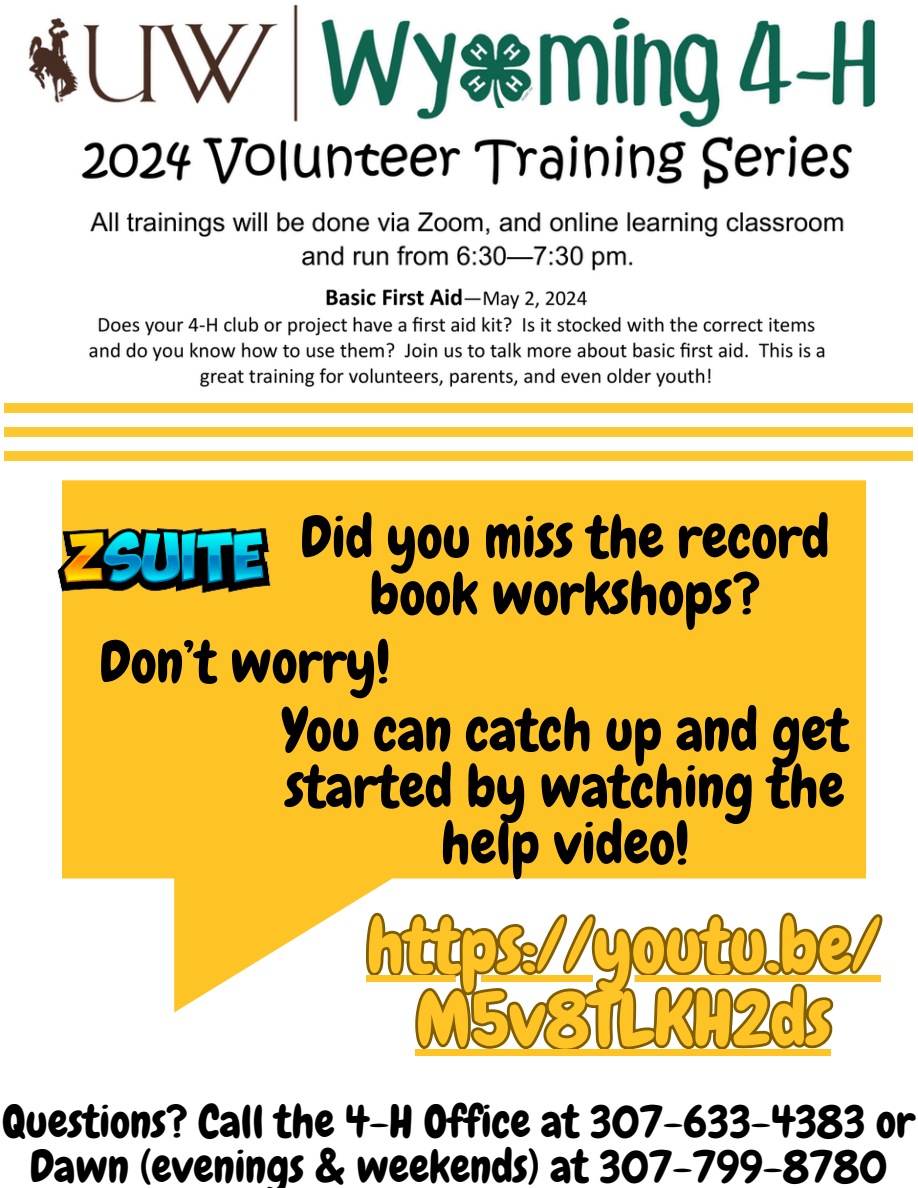
<style>
.page{position:relative;width:918px;height:1188px;background:#fff}
.page>*{position:absolute;margin:0;border:0;box-sizing:border-box;transform-origin:0 0}
.t1{font:74.55px/73.2px "Chewy";color:#fec426;text-align:center}
.t2{font:57.6px/56.6px "Chewy";color:#000;text-align:center}
.t3{font:45px/45px "Chewy";color:#000;text-align:center}
</style>
<div class="page">
<img style="left:4px;top:4px;width:909px;height:400px">
<div style="left:5px;top:404px;width:908px;height:9px;background:#fdc82f"></div>
<div style="left:5px;top:427px;width:908px;height:10px;background:#fdc82f"></div>
<div style="left:5px;top:451px;width:908px;height:9px;background:#fdc82f"></div>
<svg style="left:62px;top:480px;width:804px;height:532px;background:#feca3e"></svg>
<img style="left:57px;top:523px;width:229px;height:71px">
<svg style="left:363px;top:839px;width:520px;height:161px"></svg>
<svg style="left:412px;top:642px;width:426px;height:407px"></svg>
<div style="left:366px;top:976px;width:514px;height:6px;background:#fec426"></div>
<div style="left:415px;top:1049px;width:416px;height:7px;background:#fec426"></div>
<p class="t2" style="left:300px;top:509px;width:531px">Did you miss the record book workshops?</p>
<h2 class="t2" style="left:99px;top:634px;width:292px">Don’t worry!</h2>
<h2 class="t2" style="left:281px;top:702px;width:569px">You can catch up and get started by watching the help video!</h2>
<p class="t1" style="left:366px;top:910px;width:516px">https://youtu.be/<br>M5v8TLKH2ds</p>
<h1 class="t3" style="left:2px;top:1099px;width:915px">Questions? Call the 4-H Office at 307-633-4383 or<br>Dawn (evenings &amp; weekends) at 307-799-8780</h1>
</div>
